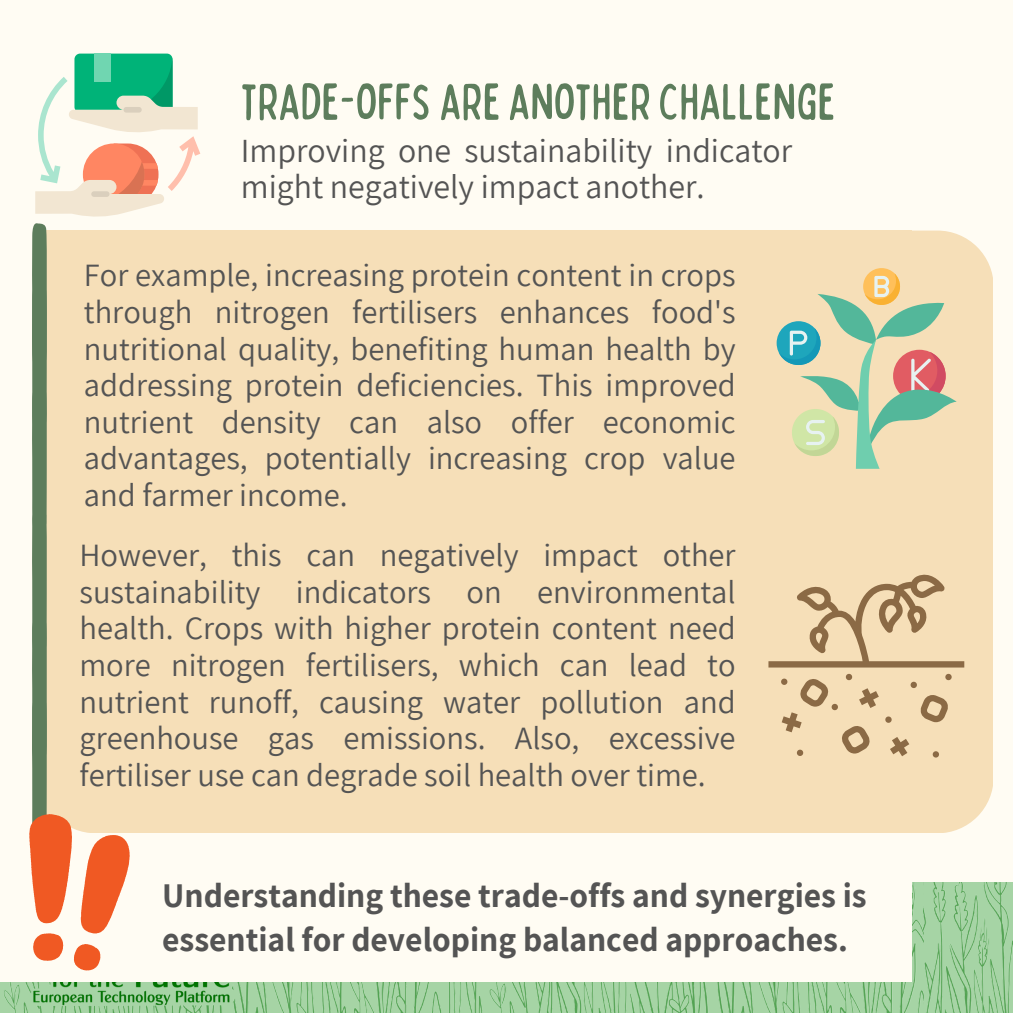
<style>
.page{position:relative;width:1013px;height:1013px;background:#fff}
.page>*{position:absolute;margin:0;border:0;box-sizing:border-box;transform-origin:0 0}
.t1{font:condensed 51.25px "Bobby Jones Soft";color:#5d7d5c}
.t2{font:700 33.75px/44px "Assistant";color:#545454}
.t3{font:33.75px/35.6px "Assistant";color:#545454}
.t4{font:32.5px/36.5px "Assistant";color:#545454;text-align:justify}
</style>
<div class="page">
<div style="left:0;top:0;width:1012px;height:1012px;background:#fffcf3"></div>
<img style="left:0;top:882px;width:1012px;height:130px">
<img style="left:28px;top:981px;width:203px;height:25px">
<div style="left:0;top:873px;width:911px;height:108px;background:#fffcf3"></div>
<div style="left:74px;top:54px;width:98px;height:59px;background:#00b378;border-radius:6px"></div>
<div style="left:94px;top:54px;width:17px;height:28px;background:#70d6b1"></div>
<div style="left:200px;top:230px;width:793px;height:603px;background:#f6dfb8"></div>
<svg style="left:768px;top:571px;width:196px;height:96px;background:#ddc39d"></svg>
<svg style="left:890px;top:737px;width:19px;height:19px"></svg>
<svg style="left:885px;top:716px;width:6px;height:6px"></svg>
<svg style="left:932px;top:751px;width:7px;height:6px"></svg>
<svg style="left:910px;top:674px;width:41px;height:48px;background:#dcc39c"></svg>
<svg style="left:781px;top:674px;width:97px;height:82px;background:#e3cba4"></svg>
<svg style="left:29px;top:58px;width:171px;height:912px"></svg>
<svg style="left:776px;top:321px;width:44px;height:44px"></svg>
<div style="left:863px;top:268px;width:37px;height:37px;background:#ffc05a;border-radius:50%"></div>
<svg style="left:779px;top:273px;width:177px;height:196px;background:#cbcfac"></svg>
<p class="t1" style="left:241px;top:69px;width:596px">TRADE-OFFS ARE ANOTHER CHALLENGE</p>
<p class="t3" style="left:241px;top:132px;width:553px">Improving one sustainability indicator might negatively impact another.</p>
<p class="t4" style="left:84px;top:256px;width:653px">For example, increasing protein content in crops through nitrogen fertilisers enhances food's nutritional quality, benefiting human health by addressing protein deficiencies. This improved nutrient density can also offer economic advantages, potentially increasing crop value and farmer income.</p>
<p class="t4" style="left:79px;top:536px;width:657px">However, this can negatively impact other sustainability indicators on environmental health. Crops with higher protein content need more nitrogen fertilisers, which can lead to nutrient runoff, causing water pollution and greenhouse gas emissions. Also, excessive fertiliser use can degrade soil health over time.</p>
<h1 class="t2" style="left:162px;top:872px;width:706px">Understanding these trade-offs and synergies is essential for developing balanced approaches.</h1>
</div>
